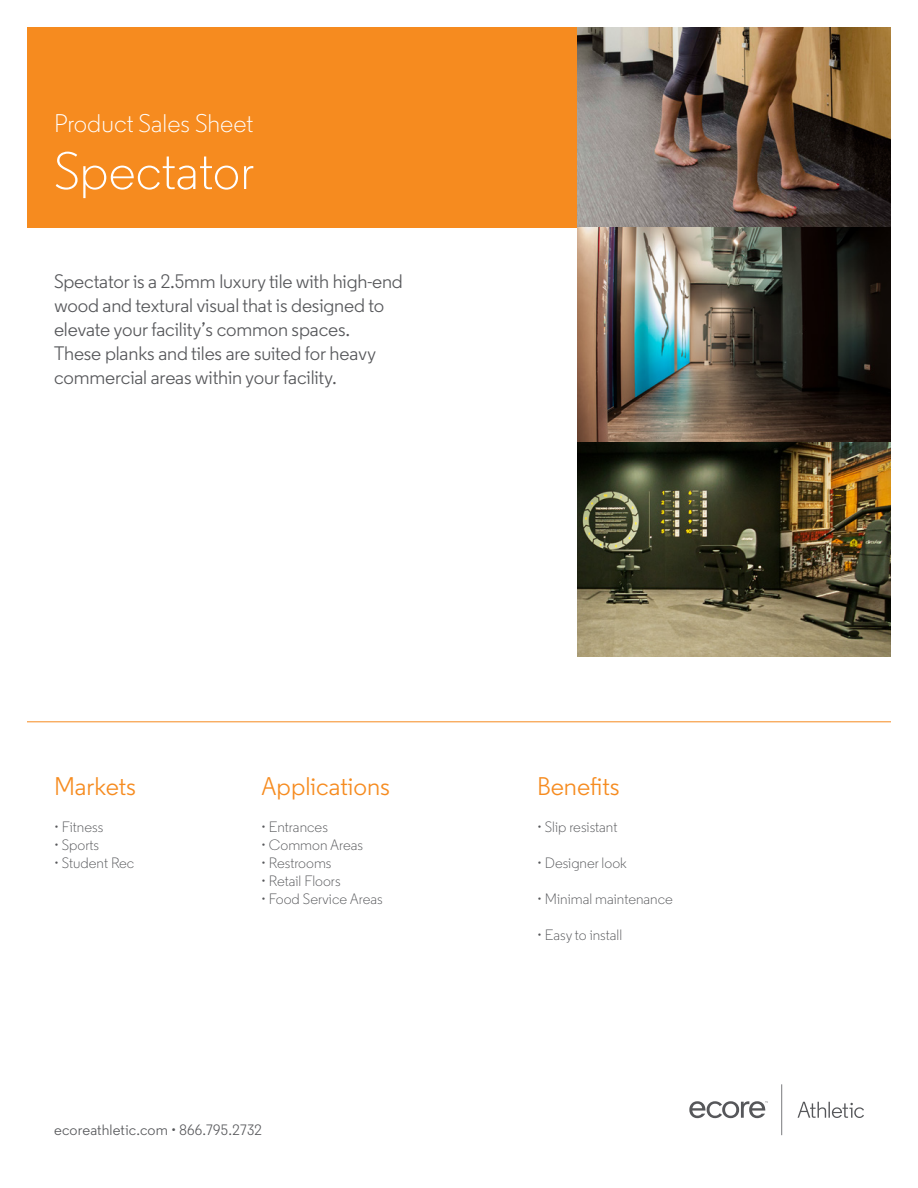
<style>
.page{position:relative;width:918px;height:1188px;background:#fff}
.page>*{position:absolute;margin:0;border:0;box-sizing:border-box;transform-origin:0 0}
.t1{font:300 52.5px "Regular";color:#fff}
.t2{font:25.5px "Regular";color:#f68b1f}
.t3{font:300 25.5px "Regular";color:#fff}
.Intro_Copy{font:19.5px/24px "Regular";letter-spacing:-.01em;color:#56575a}
.t4{font:300 15px "Regular";color:#56575a}
.t5{font:15px "Regular";letter-spacing:.01em;color:#56575a}
</style>
<div class="page">
<div style="left:27px;top:27px;width:579px;height:200px;background:#f68b1f"></div>
<img style="left:577px;top:442px;width:314px;height:214px">
<img style="left:577px;top:27px;width:314px;height:200px">
<img style="left:577px;top:227px;width:314px;height:215px">
<hr style="left:27px;top:721px;width:864px;height:1px;background:#f68b1f">
<svg style="left:798px;top:1102px;width:66px;height:16px"></svg>
<svg style="left:689px;top:1101px;width:79px;height:17px"></svg>
<svg style="left:781px;top:1084px;width:1px;height:51px"></svg>
<p class="t3" style="left:54px;top:108px;width:201px">Product Sales Sheet</p>
<p class="t1" style="left:54px;top:139px;width:202px">Spectator</p>
<p class="Intro_Copy" style="left:54px;top:269px;width:350px">Spectator is a 2.5mm luxury tile with high-end wood and textural visual that is designed to elevate your facility’s common spaces.<br>These planks and tiles are suited for heavy commercial areas within your facility.</p>
<p class="t2" style="left:54px;top:770px;width:84px">Markets</p>
<p class="t2" style="left:261px;top:770px;width:131px">Applications</p>
<p class="t2" style="left:537px;top:770px;width:84px">Benefits</p>
<p class="t4" style="left:54px;top:818px;width:51px">• Fitness</p>
<p class="t4" style="left:54px;top:836px;width:46px">• Sports</p>
<p class="t4" style="left:54px;top:854px;width:82px">• Student Rec</p>
<p class="t4" style="left:537px;top:818px;width:82px">• Slip resistant</p>
<p class="t4" style="left:537px;top:854px;width:91px">• Designer look</p>
<p class="t4" style="left:537px;top:890px;width:137px">• Minimal maintenance</p>
<p class="t4" style="left:537px;top:926px;width:87px">• Easy to install</p>
<p class="t4" style="left:261px;top:818px;width:68px">• Entrances</p>
<p class="t4" style="left:261px;top:836px;width:104px">• Common Areas</p>
<p class="t4" style="left:261px;top:854px;width:72px">• Restrooms</p>
<p class="t4" style="left:261px;top:872px;width:81px">• Retail Floors</p>
<p class="t4" style="left:261px;top:890px;width:123px">• Food Service Areas</p>
<p class="t5" style="left:54px;top:1121px;width:209px">ecoreathletic.com • 866.795.2732</p>
</div>
